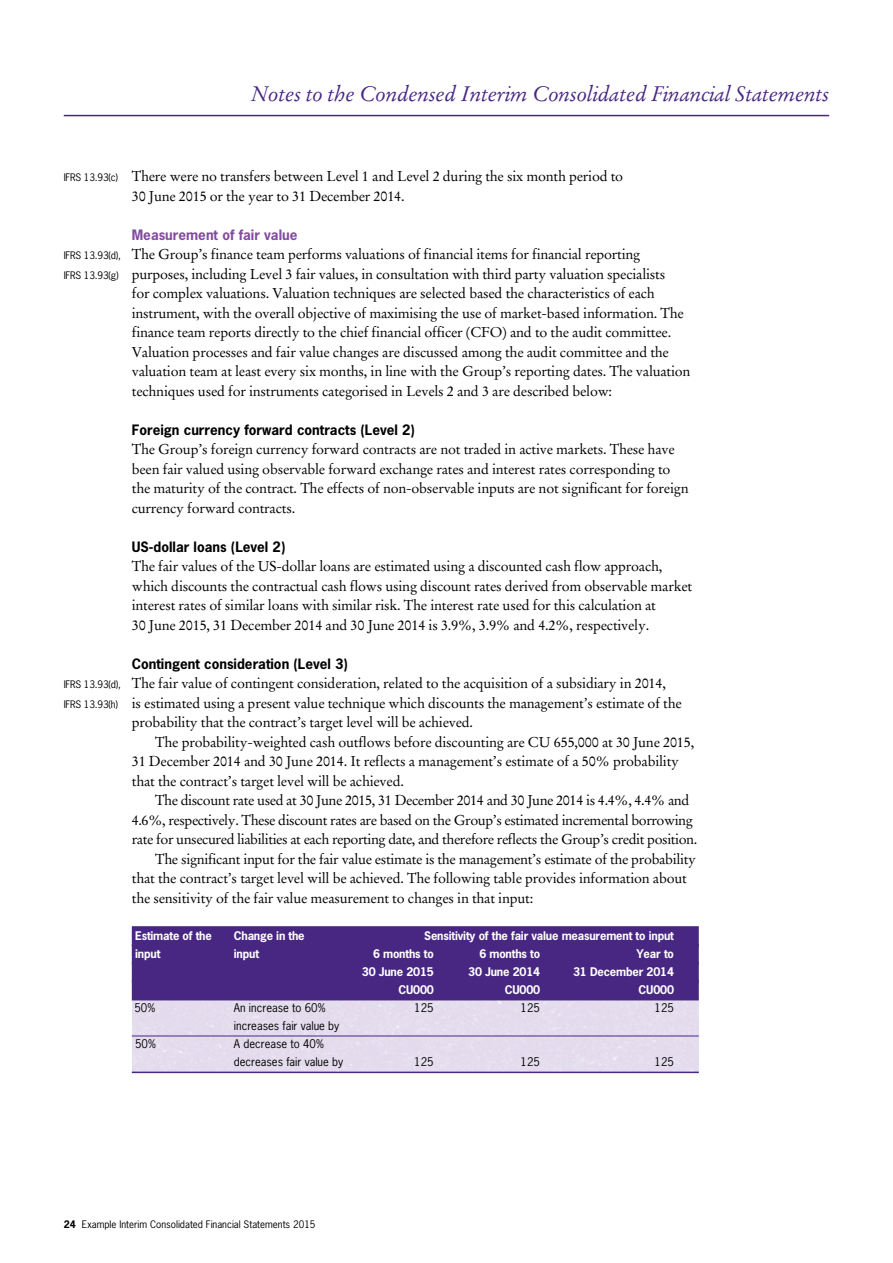
<style>
.page{position:relative;width:893px;height:1263px;background:#fff}
.page>*{position:absolute;margin:0;border:0;box-sizing:border-box;transform-origin:0 0}
.t1{font:italic 21px "Stempel Garamond";letter-spacing:-.015em;color:#482783}
.t2{font:14.25px/19.5px "Stempel Garamond";letter-spacing:-.015em;color:#000}
.t3{font:700 13.5px "News Gothic";color:#000}
.t4{font:700 13.5px "News Gothic";color:#824c9e}
.t5{font:700 11.25px "News Gothic";letter-spacing:-.015em;color:#fff}
.t6{font:11.25px/18px "News Gothic";color:#000}
.t7{font:9.75px "News Gothic";color:#000}
.s1{font-family:"News Gothic";font-size:9.75px}
.s2{font-weight:700}
</style>
<div class="page">
<div style="left:132px;top:926px;width:567px;height:20px;background:#482783"></div>
<div style="left:132px;top:944px;width:567px;height:20px;background:#482783"></div>
<div style="left:132px;top:962px;width:567px;height:20px;background:#482783"></div>
<div style="left:132px;top:980px;width:567px;height:20px;background:#482783"></div>
<hr style="left:132px;top:1035px;width:567px;height:1px;background:#482783">
<hr style="left:132px;top:1071px;width:567px;height:2px;background:#482783">
<hr style="left:64px;top:115px;width:765px;height:1px;background:#482783">
<h1 class="t1" style="left:251px;top:81px;width:580px">Notes to the Condensed Interim Consolidated Financial Statements</h1>
<p class="t2" style="left:132px;top:167px;width:493px;text-indent:-68px"><span class="s1">IFRS 13.93(c)</span> There were no transfers between Level 1 and Level 2 during the six month period to<br>30 June 2015 or the year to 31 December 2014.</p>
<p class="t4" style="left:132px;top:226px;width:167px">Measurement of fair value</p>
<p class="t2" style="left:64px;top:245px;width:578px"><span class="s1">IFRS 13.93(d),</span> The Group’s finance team performs valuations of financial items for financial reporting</p>
<p class="t2" style="left:64px;top:264px;width:603px"><span class="s1">IFRS 13.93(g)</span> purposes, including Level 3 fair values, in consultation with third party valuation specialists</p>
<p class="t2" style="left:132px;top:284px;width:525px">for complex valuations. Valuation techniques are selected based the characteristics of each</p>
<p class="t2" style="left:132px;top:303px;width:553px">instrument, with the overall objective of maximising the use of market-based information. The</p>
<p class="t2" style="left:132px;top:323px;width:541px">finance team reports directly to the chief financial officer (CFO) and to the audit committee.</p>
<p class="t2" style="left:132px;top:342px;width:539px">Valuation processes and fair value changes are discussed among the audit committee and the</p>
<p class="t2" style="left:132px;top:362px;width:560px">valuation team at least every six months, in line with the Group’s reporting dates. The valuation</p>
<p class="t2" style="left:132px;top:381px;width:482px">techniques used for instruments categorised in Levels 2 and 3 are described below:</p>
<p class="t3" style="left:132px;top:421px;width:285px">Foreign currency forward contracts (Level 2)</p>
<p class="t2" style="left:132px;top:440px;width:558px">The Group’s foreign currency forward contracts are not traded in active markets. These have been fair valued using observable forward exchange rates and interest rates corresponding to the maturity of the contract. The effects of non-observable inputs are not significant for foreign currency forward contracts.</p>
<p class="t3" style="left:132px;top:538px;width:155px">US-dollar loans (Level 2)</p>
<p class="t2" style="left:132px;top:557px;width:562px">The fair values of the US-dollar loans are estimated using a discounted cash flow approach, which discounts the contractual cash flows using discount rates derived from observable market interest rates of similar loans with similar risk. The interest rate used for this calculation at<br>30 June 2015, 31 December 2014 and 30 June 2014 is 3.9%, 3.9% and 4.2%, respectively.</p>
<p class="t3" style="left:132px;top:655px;width:218px">Contingent consideration (Level 3)</p>
<p class="t2" style="left:64px;top:674px;width:604px"><span class="s1">IFRS 13.93(d),</span> The fair value of contingent consideration, related to the acquisition of a subsidiary in 2014,</p>
<p class="t2" style="left:64px;top:693px;width:619px"><span class="s1">IFRS 13.93(h)</span> is estimated using a present value technique which discounts the management’s estimate of the</p>
<p class="t2" style="left:132px;top:713px;width:343px">probability that the contract’s target level will be achieved.</p>
<p class="t2" style="left:155px;top:732px;width:541px">The probability-weighted cash outflows before discounting are CU 655,000 at 30 June 2015,</p>
<p class="t2" style="left:132px;top:752px;width:549px">31 December 2014 and 30 June 2014. It reflects a management’s estimate of a 50% probability</p>
<p class="t2" style="left:132px;top:771px;width:274px">that the contract’s target level will be achieved.</p>
<p class="t2" style="left:155px;top:791px;width:536px">The discount rate used at 30 June 2015, 31 December 2014 and 30 June 2014 is 4.4%, 4.4% and</p>
<p class="t2" style="left:132px;top:810px;width:563px">4.6%, respectively. These discount rates are based on the Group’s estimated incremental borrowing</p>
<p class="t2" style="left:132px;top:830px;width:567px">rate for unsecured liabilities at each reporting date, and therefore reflects the Group’s credit position.</p>
<p class="t2" style="left:155px;top:849px;width:542px">The significant input for the fair value estimate is the management’s estimate of the probability</p>
<p class="t2" style="left:132px;top:869px;width:557px">that the contract’s target level will be achieved. The following table provides information about</p>
<p class="t2" style="left:132px;top:888px;width:403px">the sensitivity of the fair value measurement to changes in that input:</p>
<p class="t5" style="left:135px;top:928px;width:78px">Estimate of the</p>
<p class="t5" style="left:234px;top:928px;width:72px">Change in the</p>
<p class="t5" style="left:424px;top:928px;width:251px">Sensitivity of the fair value measurement to input</p>
<p class="t5" style="left:135px;top:946px;width:27px">input</p>
<p class="t5" style="left:234px;top:946px;width:27px">input</p>
<p class="t5" style="left:373px;top:946px;width:62px">6 months to</p>
<p class="t5" style="left:479px;top:946px;width:62px">6 months to</p>
<p class="t5" style="left:636px;top:946px;width:39px">Year to</p>
<p class="t5" style="left:362px;top:964px;width:73px">30 June 2015</p>
<p class="t5" style="left:468px;top:964px;width:73px">30 June 2014</p>
<p class="t5" style="left:573px;top:964px;width:102px">31 December 2014</p>
<p class="t5" style="left:399px;top:982px;width:37px">CU000</p>
<p class="t5" style="left:505px;top:982px;width:37px">CU000</p>
<p class="t5" style="left:639px;top:982px;width:37px">CU000</p>
<p class="t6" style="left:134px;top:999px;width:22px">50%</p>
<p class="t6" style="left:234px;top:999px;width:93px">An increase to 60%</p>
<p class="t6" style="left:414px;top:999px;width:21px">125</p>
<p class="t6" style="left:521px;top:999px;width:21px">125</p>
<p class="t6" style="left:655px;top:999px;width:21px">125</p>
<p class="t6" style="left:234px;top:1017px;width:107px">increases fair value by</p>
<p class="t6" style="left:135px;top:1035px;width:22px">50%</p>
<p class="t6" style="left:234px;top:1035px;width:111px">A decrease to 40% decreases fair value by</p>
<p class="t6" style="left:414px;top:1053px;width:21px">125</p>
<p class="t6" style="left:521px;top:1053px;width:21px">125</p>
<p class="t6" style="left:655px;top:1053px;width:21px">125</p>
<p class="t7" style="left:64px;top:1218px;width:253px"><span class="s2">24</span> Example Interim Consolidated Financial Statements 2015</p>
</div>
